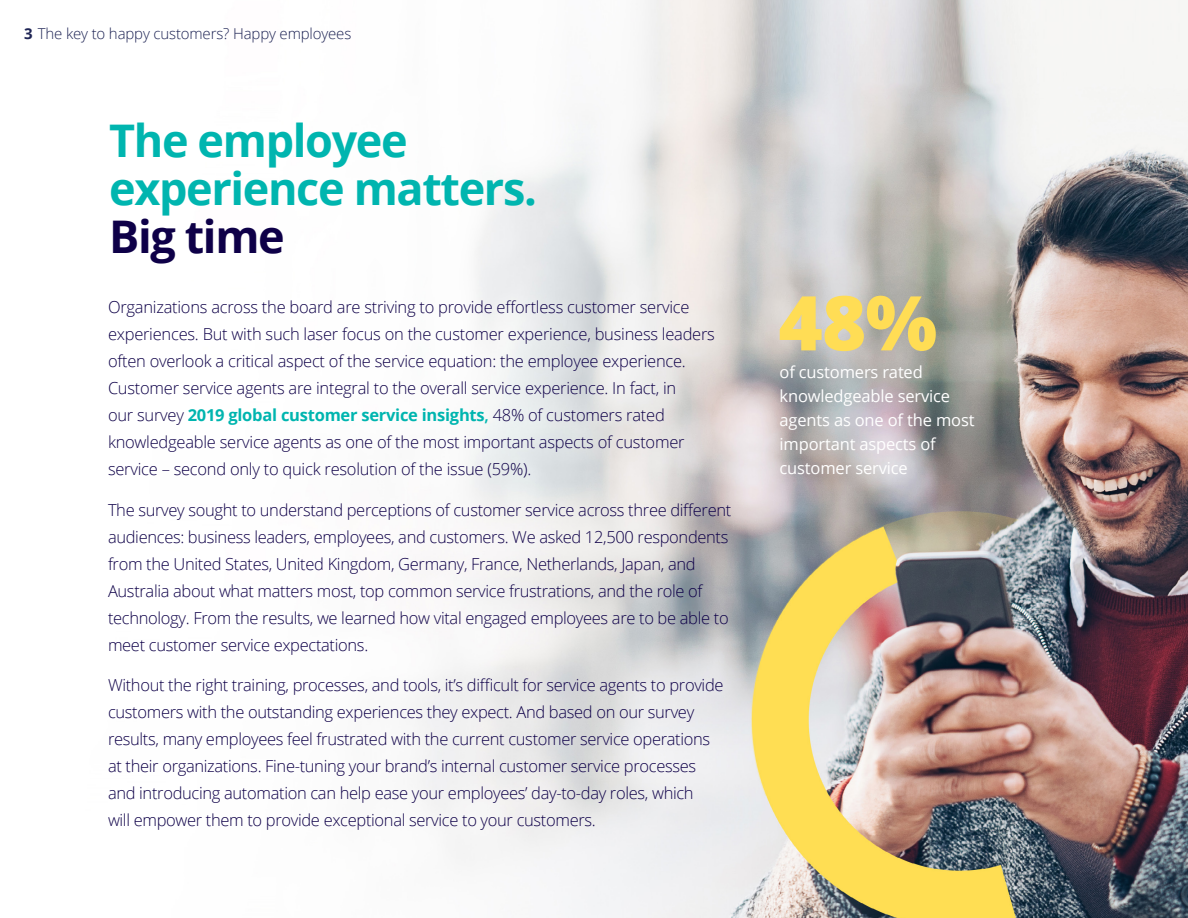
<style>
.page{position:relative;width:1188px;height:918px;background:#fff}
.page>*{position:absolute;margin:0;border:0;box-sizing:border-box;transform-origin:0 0}
.t1{font:800 75.6px "Open Sans";color:#fd5}
.t2{font:700 45px/48px "Open Sans";letter-spacing:-.03em;color:#00b5af}
.t3{font:700 45px "Open Sans";letter-spacing:-.03em;color:#0e0048}
.t4{font:300 16.5px/27px "Open Sans";letter-spacing:-.02em;color:#0e0048}
.t5{font:16.5px/24px "Open Sans";letter-spacing:-.01em;color:#fff}
.t6{font:300 15px "Open Sans";letter-spacing:-.01em;color:#1f2555}
.s1{font-weight:700}
.s2{font-weight:700;color:#00b5af}
.s3{font-weight:600;color:#00b5af}
</style>
<div class="page">
<img style="left:415px;top:0;width:773px;height:918px">
<p class="t6" style="left:24px;top:23px;width:329px"><span class="s1">3</span> The key to happy customers? Happy employees</p>
<h2 class="t2" style="left:109px;top:116px;width:429px">The employee experience matters.</h2>
<h2 class="t3" style="left:109px;top:205px;width:177px">Big time</h2>
<p class="t4" style="left:108px;top:293px;width:608px">Organizations across the board are striving to provide effortless customer service experiences. But with such laser focus on the customer experience, business leaders often overlook a critical aspect of the service equation: the employee experience.<br>Customer service agents are integral to the overall service experience. In fact, in<br>our survey <span class="s2">2019 global customer service insights</span><span class="s3">,</span> 48% of customers rated knowledgeable service agents as one of the most important aspects of customer service – second only to quick resolution of the issue (59%).</p>
<p class="t4" style="left:108px;top:496px;width:625px">The survey sought to understand perceptions of customer service across three different audiences: business leaders, employees, and customers. We asked 12,500 respondents from the United States, United Kingdom, Germany, France, Netherlands, Japan, and Australia about what matters most, top common service frustrations, and the role of technology. From the results, we learned how vital engaged employees are to be able to meet customer service expectations.</p>
<p class="t4" style="left:108px;top:671px;width:617px">Without the right training, processes, and tools, it’s difficult for service agents to provide customers with the outstanding experiences they expect. And based on our survey results, many employees feel frustrated with the current customer service operations at their organizations. Fine-tuning your brand’s internal customer service processes and introducing automation can help ease your employees’ day-to-day roles, which<br>will empower them to provide exceptional service to your customers.</p>
<h1 class="t1" style="left:778px;top:265px;width:160px">48%</h1>
<p class="t5" style="left:780px;top:359px;width:196px">of customers rated knowledgeable service agents as one of the most important aspects of customer service</p>
</div>
